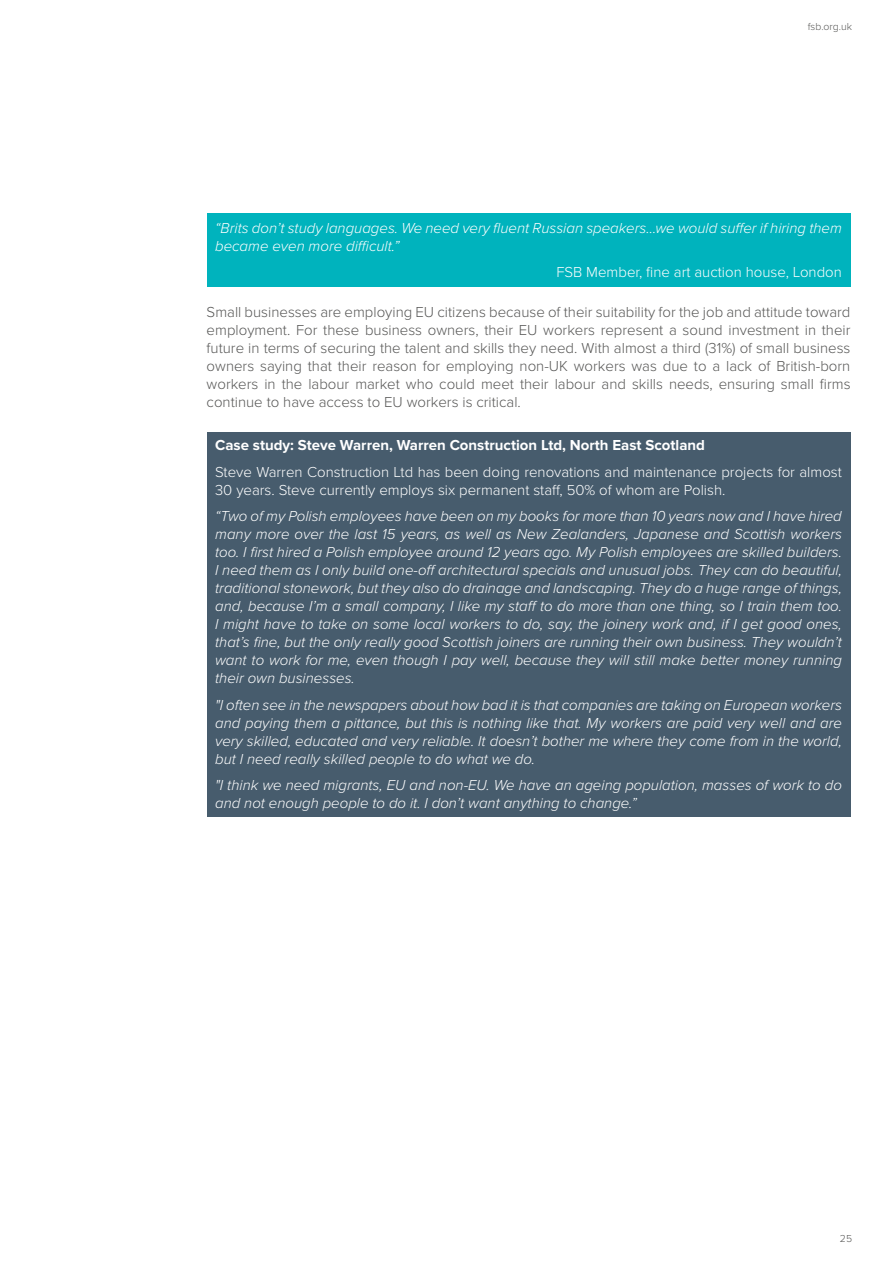
<style>
.page{position:relative;width:893px;height:1263px;background:#fff}
.page>*{position:absolute;margin:0;border:0;box-sizing:border-box;transform-origin:0 0}
.t1{font:italic 300 15px/18px "Proxima Nova";color:#fff}
.t2{font:300 15px/18px "Proxima Nova";color:#575756;text-align:justify}
.t3{font:300 15px/18px "Proxima Nova";color:#fff}
.t4{font:700 15px "Proxima Nova";color:#fff}
.t5{font:300 10.5px "Proxima Nova";color:#575756}
</style>
<div class="page">
<div style="left:207px;top:213px;width:643px;height:74px;background:#00b3bd"></div>
<div style="left:207px;top:432px;width:643px;height:384px;background:#475c6d"></div>
<p class="t5" style="left:808px;top:20px;width:46px">fsb.org.uk</p>
<p class="t1" style="left:215px;top:219px;width:628px">“Brits don’t study languages. We need very fluent Russian speakers…we would suffer if hiring them became even more difficult.”</p>
<p class="t3" style="left:556px;top:264px;width:287px">FSB Member, fine art auction house, London</p>
<p class="t2" style="left:207px;top:303px;width:645px">Small businesses are employing EU citizens because of their suitability for the job and attitude toward employment. For these business owners, their EU workers represent a sound investment in their future in terms of securing the talent and skills they need. With almost a third (31%) of small business owners saying that their reason for employing non-UK workers was due to a lack of British-born workers in the labour market who could meet their labour and skills needs, ensuring small firms continue to have access to EU workers is critical.</p>
<p class="t4" style="left:215px;top:437px;width:491px">Case study: Steve Warren, Warren Construction Ltd, North East Scotland</p>
<p class="t3" style="left:215px;top:463px;width:628px">Steve Warren Construction Ltd has been doing renovations and maintenance projects for almost<br>30 years. Steve currently employs six permanent staff, 50% of whom are Polish.</p>
<p class="t1" style="left:215px;top:507px;width:628px;text-align:justify">“Two of my Polish employees have been on my books for more than 10 years now and I have hired many more over the last 15 years, as well as New Zealanders, Japanese and Scottish workers too. I first hired a Polish employee around 12 years ago. My Polish employees are skilled builders.<br>I need them as I only build one-off architectural specials and unusual jobs. They can do beautiful, traditional stonework, but they also do drainage and landscaping. They do a huge range of things, and, because I’m a small company, I like my staff to do more than one thing, so I train them too.<br>I might have to take on some local workers to do, say, the joinery work and, if I get good ones, that’s fine, but the only really good Scottish joiners are running their own business. They wouldn’t want to work for me, even though I pay well, because they will still make better money running their own businesses.</p>
<p class="t1" style="left:215px;top:696px;width:628px;text-align:justify">"I often see in the newspapers about how bad it is that companies are taking on European workers and paying them a pittance, but this is nothing like that. My workers are paid very well and are very skilled, educated and very reliable. It doesn’t bother me where they come from in the world, but I need really skilled people to do what we do.</p>
<p class="t1" style="left:215px;top:777px;width:628px">"I think we need migrants, EU and non-EU. We have an ageing population, masses of work to do and not enough people to do it. I don’t want anything to change.”</p>
<p class="t5" style="left:840px;top:1232px;width:14px">25</p>
</div>
